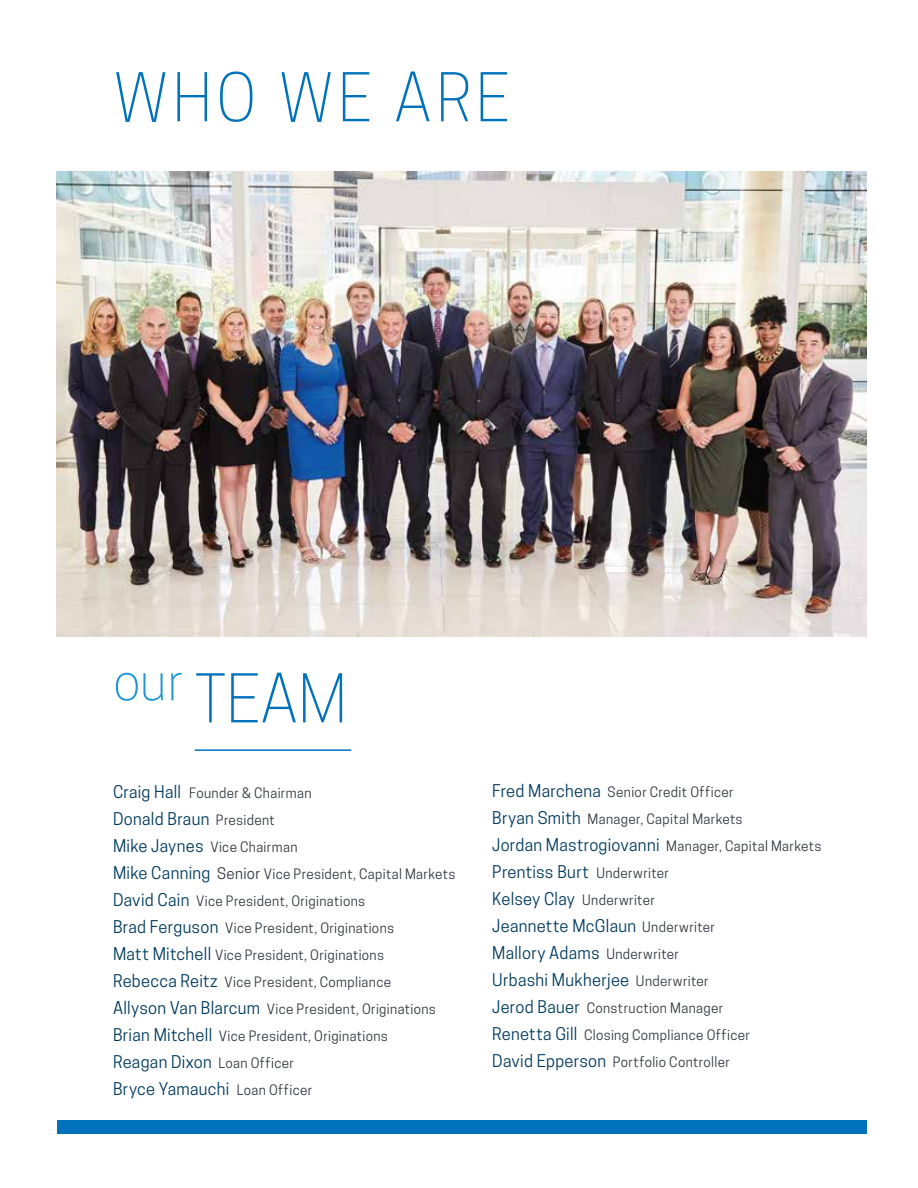
<style>
.page{position:relative;width:918px;height:1188px;background:#fff}
.page>*{position:absolute;margin:0;border:0;box-sizing:border-box;transform-origin:0 0}
.t1{font:300 63px "Cooper Hewitt";letter-spacing:.06em;color:#0072bc}
.t2{font:16.5px/27px "Cooper Hewitt";letter-spacing:.02em;color:#003a5d}
.t3{font:13.5px/27px "Cooper Hewitt";letter-spacing:.025em;color:#343741}
.s1{font-size:16.5px;color:#003a5d}
.s2{font-size:13.5px;color:#343741}
.s3{font-size:15px}
</style>
<div class="page">
<hr style="left:195px;top:749px;width:156px;height:2px;background:#0072bc">
<div style="left:57px;top:1120px;width:810px;height:14px;background:#0072bc"></div>
<img style="left:57px;top:171px;width:810px;height:465px">
<h1 class="t1" style="left:113px;top:61px;width:398px">WHO WE ARE</h1>
<h1 class="t1" style="left:113px;top:662px;width:236px"><sup>our</sup> TEAM</h1>
<p class="t3" style="left:113px;top:780px;width:200px"><span class="s1">Craig Hall</span> Founder &amp; Chairman</p>
<p class="t2" style="left:113px;top:806px;width:164px">Donald Braun <span class="s2">President</span></p>
<p class="t3" style="left:113px;top:834px;width:344px"><span class="s1">Mike Jaynes</span> Vice Chairman<br><span class="s1">Mike Canning</span> <span class="s3">Senior</span> Vice President, Capital Markets <span class="s1">David Cain</span> Vice President, Originations<br><span class="s1">Brad Ferguson</span> Vice President, Originations<br><span class="s1">Matt Mitchell</span> Vice President, Originations<br><span class="s1">Rebecca Reitz</span> Vice President, Compliance<br><span class="s1">Allyson Van Blarcum</span> Vice President, Originations <span class="s1">Brian Mitchell</span> Vice President, Originations</p>
<p class="t2" style="left:113px;top:1049px;width:201px">Reagan Dixon <span class="s2">Loan Officer<br></span>Bryce Yamauchi <span class="s2">Loan Officer</span></p>
<p class="t3" style="left:492px;top:778px;width:331px"><span class="s1">Fred Marchena</span> Senior Credit Officer<br><span class="s1">Bryan Smith</span> Manager, Capital Markets<br><span class="s1">Jordan Mastrogiovanni</span> Manager, Capital Markets</p>
<p class="t2" style="left:492px;top:858px;width:178px">Prentiss Burt <span class="s2">Underwriter</span></p>
<p class="t3" style="left:492px;top:886px;width:164px"><span class="s1">Kelsey Clay</span> Underwriter</p>
<p class="t2" style="left:492px;top:912px;width:224px">Jeannette McGlaun <span class="s2">Underwriter<br></span>Mallory Adams <span class="s2">Underwriter<br></span>Urbashi Mukherjee <span class="s2">Underwriter</span></p>
<p class="t3" style="left:492px;top:994px;width:259px"><span class="s1">Jerod Bauer</span> Construction Manager<br><span class="s1">Renetta Gill</span> Closing Compliance Officer<br><span class="s1">David Epperson</span> Portfolio Controller</p>
</div>
